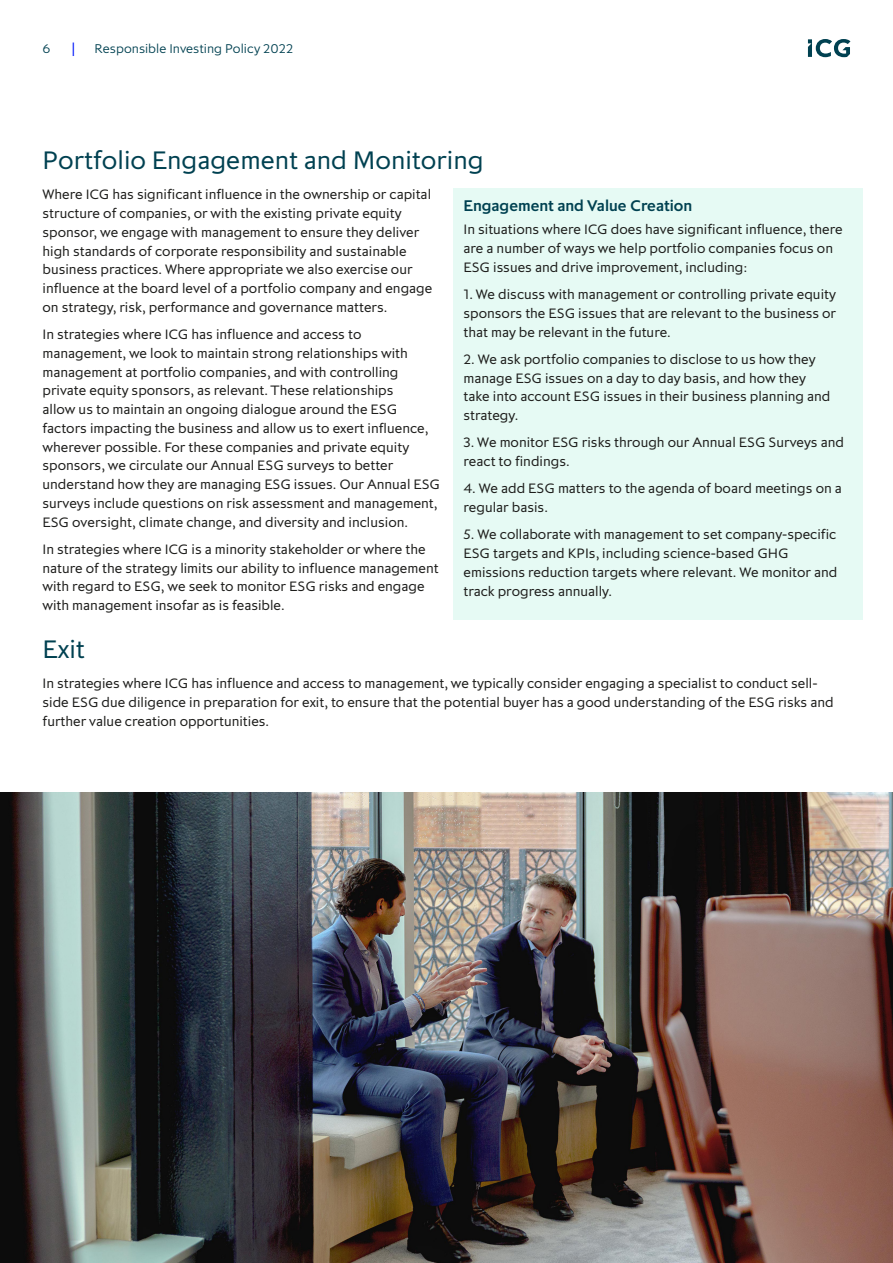
<style>
.page{position:relative;width:893px;height:1263px;background:#fff}
.page>*{position:absolute;margin:0;border:0;box-sizing:border-box;transform-origin:0 0}
.ICG_Body_Page_Header{font:27px "Pembroke";color:#004151}
.ICG_Body_Header{font:500 16.5px "Pembroke";color:#004151}
.ICG_Body_Text{font:14.55px/18.8px "Pembroke";color:#1d1d1b}
.t1{font:300 13.5px "Pembroke";color:#004151}
</style>
<div class="page">
<svg style="left:73px;top:43px;width:1px;height:13px"></svg>
<svg style="left:808px;top:39px;width:42px;height:18px"></svg>
<div style="left:453px;top:188px;width:409px;height:432px;background:#e6faf4"></div>
<img style="left:0;top:792px;width:893px;height:471px">
<p class="t1" style="left:43px;top:40px;width:10px">6</p>
<p class="t1" style="left:95px;top:40px;width:200px">Responsible Investing Policy 2022</p>
<p class="ICG_Body_Page_Header" style="left:43px;top:144px;width:443px">Portfolio Engagement and Monitoring</p>
<p class="ICG_Body_Text" style="left:43px;top:185px;width:391px">Where ICG has significant influence in the ownership or capital structure of companies, or with the existing private equity sponsor, we engage with management to ensure they deliver high standards of corporate responsibility and sustainable business practices. Where appropriate we also exercise our influence at the board level of a portfolio company and engage on strategy, risk, performance and governance matters.</p>
<p class="ICG_Body_Text" style="left:43px;top:324px;width:399px">In strategies where ICG has influence and access to management, we look to maintain strong relationships with management at portfolio companies, and with controlling private equity sponsors, as relevant. These relationships<br>allow us to maintain an ongoing dialogue around the ESG factors impacting the business and allow us to exert influence, wherever possible. For these companies and private equity sponsors, we circulate our Annual ESG surveys to better understand how they are managing ESG issues. Our Annual ESG surveys include questions on risk assessment and management, ESG oversight, climate change, and diversity and inclusion.</p>
<p class="ICG_Body_Text" style="left:43px;top:539px;width:398px">In strategies where ICG is a minority stakeholder or where the nature of the strategy limits our ability to influence management with regard to ESG, we seek to monitor ESG risks and engage with management insofar as is feasible.</p>
<p class="ICG_Body_Page_Header" style="left:43px;top:633px;width:44px">Exit</p>
<p class="ICG_Body_Header" style="left:463px;top:196px;width:230px">Engagement and Value Creation</p>
<p class="ICG_Body_Text" style="left:463px;top:220px;width:381px">In situations where ICG does have significant influence, there are a number of ways we help portfolio companies focus on<br>ESG issues and drive improvement, including:</p>
<p class="ICG_Body_Text" style="left:463px;top:284px;width:374px;text-align:justify">1. We discuss with management or controlling private equity sponsors the ESG issues that are relevant to the business or that may be relevant in the future.</p>
<p class="ICG_Body_Text" style="left:463px;top:349px;width:368px">2. We ask portfolio companies to disclose to us how they manage ESG issues on a day to day basis, and how they take into account ESG issues in their business planning and strategy.</p>
<p class="ICG_Body_Text" style="left:463px;top:433px;width:382px">3. We monitor ESG risks through our Annual ESG Surveys and react to findings.</p>
<p class="ICG_Body_Text" style="left:463px;top:479px;width:380px">4. We add ESG matters to the agenda of board meetings on a regular basis.</p>
<p class="ICG_Body_Text" style="left:463px;top:525px;width:376px">5. We collaborate with management to set company-specific ESG targets and KPIs, including science-based GHG emissions reduction targets where relevant. We monitor and track progress annually.</p>
<p class="ICG_Body_Text" style="left:43px;top:674px;width:793px">In strategies where ICG has influence and access to management, we typically consider engaging a specialist to conduct sell&shy;side ESG due diligence in preparation for exit, to ensure that the potential buyer has a good understanding of the ESG risks and further value creation opportunities.</p>
</div>
